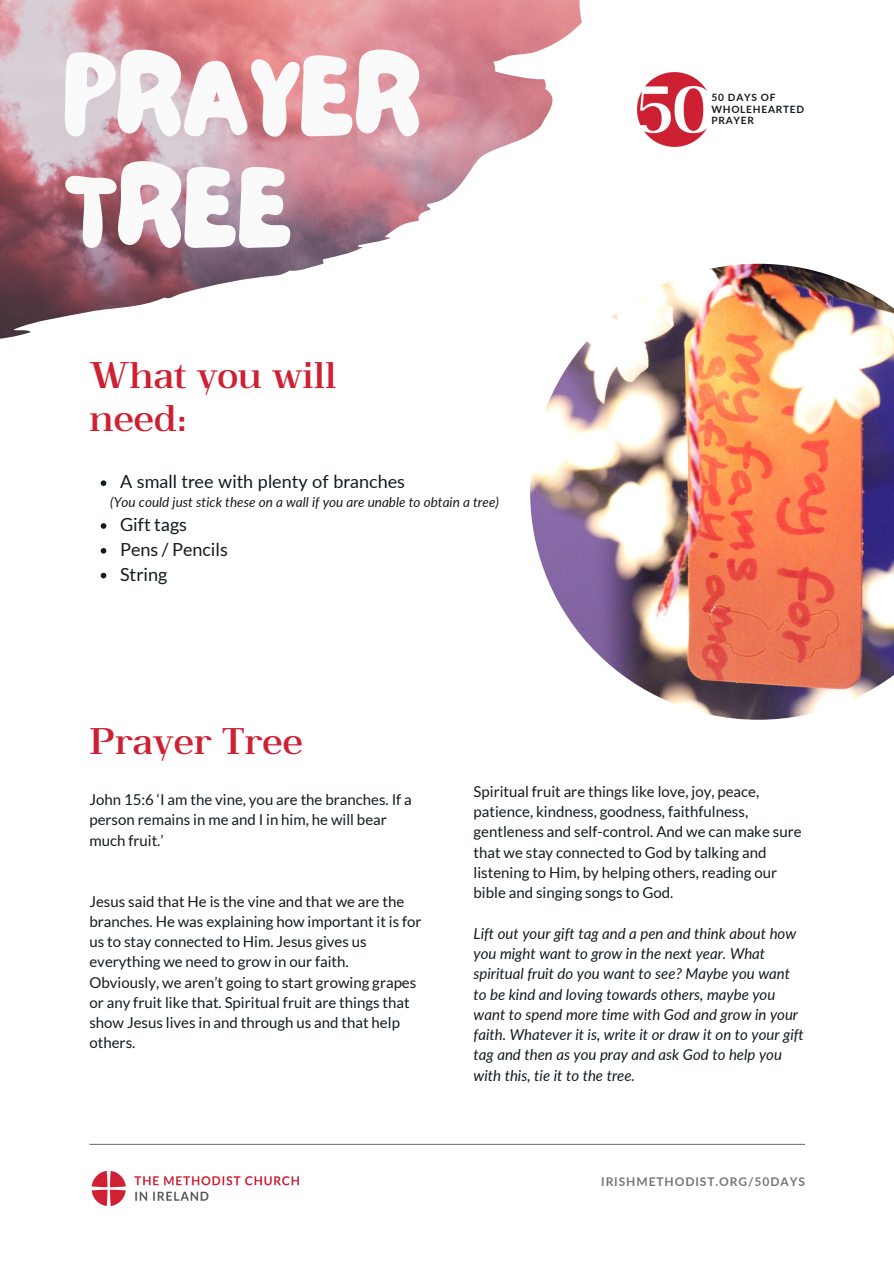
<style>
.page{position:relative;width:894px;height:1264px;background:#fff}
.page>*{position:absolute;margin:0;border:0;box-sizing:border-box;transform-origin:0 0}
.t1{font:112.65px "NF Lepetitcochon Regular";color:#fafafa}
.t2{font:36px/42.8px "OC Rey Bold";color:#ce2033}
.t3{font:18px "Lato";color:#141b1e}
.t4{font:15px/20.2px "Lato";color:#141b1e}
.t5{font:italic 15px/20.2px "Lato";color:#141b1e}
.t6{font:italic 13.5px "Lato";color:#141b1e}
.t7{font:700 12px "Lato";letter-spacing:.075em;color:#777676}
.t8{font:700 10.05px "Lato";letter-spacing:.075em;color:#141b1e}
</style>
<div class="page">
<hr style="left:89px;top:1143px;width:715px;height:1px;background:#777676">
<img style="left:91px;top:1170px;width:208px;height:36px">
<img style="left:637px;top:72px;width:70px;height:75px">
<img style="left:0;top:0;width:581px;height:339px">
<svg style="left:101px;top:480px;width:5px;height:6px"></svg>
<svg style="left:101px;top:523px;width:5px;height:6px"></svg>
<svg style="left:101px;top:548px;width:5px;height:5px"></svg>
<svg style="left:101px;top:572px;width:5px;height:6px"></svg>
<img style="left:530px;top:264px;width:363px;height:455px">
<p class="t1" style="left:63px;top:20px;width:359px">PRAYER</p>
<p class="t1" style="left:63px;top:132px;width:230px">TREE</p>
<p class="t2" style="left:89px;top:354px;width:249px">What you will need:</p>
<p class="t3" style="left:120px;top:470px;width:286px">A small tree with plenty of branches</p>
<p class="t3" style="left:120px;top:513px;width:68px">Gift tags</p>
<p class="t3" style="left:120px;top:538px;width:109px">Pens / Pencils</p>
<p class="t3" style="left:120px;top:563px;width:49px">String</p>
<p class="t6" style="left:110px;top:494px;width:390px">(You could just stick these on a wall if you are unable to obtain a tree)</p>
<p class="t8" style="left:711px;top:91px;width:66px">50 DAYS OF</p>
<p class="t8" style="left:711px;top:103px;width:94px">WHOLEHEARTED</p>
<p class="t8" style="left:711px;top:114px;width:44px">PRAYER</p>
<p class="t2" style="left:89px;top:719px;width:215px">Prayer Tree</p>
<p class="t4" style="left:89px;top:789px;width:324px">John 15:6 ‘I am the vine, you are the branches. If a person remains in me and I in him, he will bear much fruit.’</p>
<p class="t4" style="left:89px;top:890px;width:333px">Jesus said that He is the vine and that we are the branches. He was explaining how important it is for us to stay connected to Him. Jesus gives us everything we need to grow in our faith.</p>
<p class="t4" style="left:89px;top:971px;width:328px">Obviously, we aren’t going to start growing grapes or any fruit like that. Spiritual fruit are things that show Jesus lives in and through us and that help others.</p>
<p class="t4" style="left:473px;top:780px;width:329px">Spiritual fruit are things like love, joy, peace, patience, kindness, goodness, faithfulness, gentleness and self-control. And we can make sure that we stay connected to God by talking and listening to Him, by helping others, reading our bible and singing songs to God.</p>
<p class="t5" style="left:473px;top:922px;width:332px">Lift out your gift tag and a pen and think about how you might want to grow in the next year. What spiritual fruit do you want to see? Maybe you want to be kind and loving towards others, maybe you want to spend more time with God and grow in your faith. Whatever it is, write it or draw it on to your gift tag and then as you pray and ask God to help you with this, tie it to the tree.</p>
<p class="t7" style="left:601px;top:1173px;width:205px">IRISHMETHODIST.ORG/50DAYS</p>
</div>
